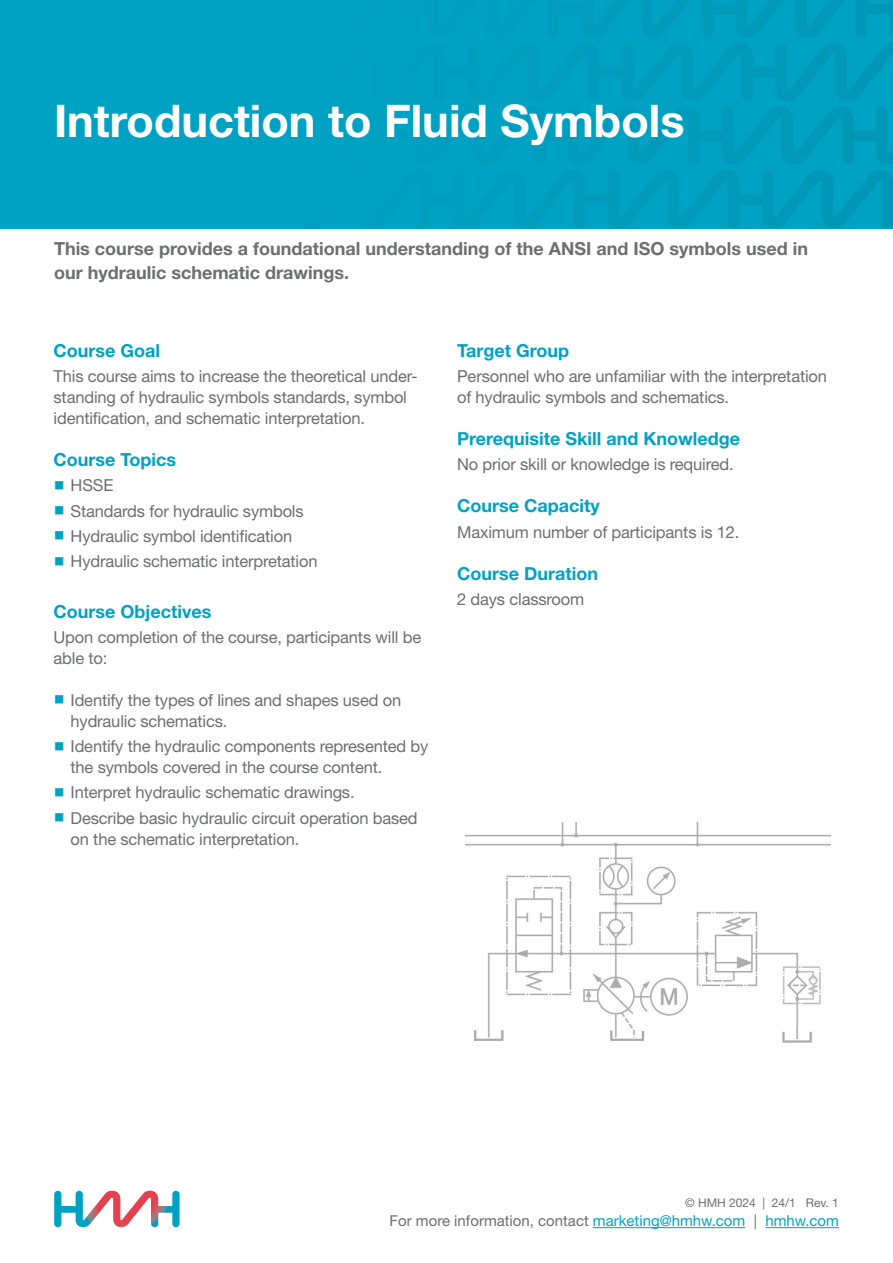
<style>
.page{position:relative;width:893px;height:1263px;background:#fff}
.page>*{position:absolute;margin:0;border:0;box-sizing:border-box;transform-origin:0 0}
.t1{font:700 45px "Helvetica Neue LT Pro";color:#fff}
.t2{font:700 18px "Helvetica Neue LT Pro";color:#00a2c3}
.t3{font:700 18px/24px "Helvetica Neue LT Pro";color:#6d6e71}
.t4{font:16.5px/21px "Helvetica Neue LT Pro";letter-spacing:-.01em;color:#6d6e71}
.t5{font:15px "Helvetica Neue LT Pro";color:#6d6e71}
.t6{font:12px "Helvetica Neue LT Pro";color:#6d6e71}
.s1{color:#00a2c3}
</style>
<div class="page">
<div style="left:0;top:0;width:893px;height:228px;background:#00a2c3"></div>
<svg style="left:823px;top:0;width:70px;height:37px"></svg>
<svg style="left:809px;top:43px;width:84px;height:58px"></svg>
<svg style="left:789px;top:107px;width:104px;height:57px"></svg>
<svg style="left:773px;top:170px;width:120px;height:58px"></svg>
<svg style="left:54px;top:1191px;width:126px;height:36px"></svg>
<hr style="left:593px;top:1227px;width:152px;height:1px;background:#00a2c3">
<hr style="left:765px;top:1227px;width:74px;height:1px;background:#00a2c3">
<img style="left:466px;top:823px;width:365px;height:220px">
<h1 class="t1" style="left:54px;top:93px;width:632px">Introduction to Fluid Symbols</h1>
<p class="t3" style="left:54px;top:236px;width:755px">This course provides a foundational understanding of the ANSI and ISO symbols used in our hydraulic schematic drawings.</p>
<p class="t2" style="left:54px;top:339px;width:108px">Course Goal</p>
<p class="t4" style="left:54px;top:365px;width:366px">This course aims to increase the theoretical under&shy;standing of hydraulic symbols standards, symbol identification, and schematic interpretation.</p>
<p class="t2" style="left:54px;top:449px;width:124px">Course Topics</p>
<p class="t4" style="left:54px;top:475px;width:61px"><span class="s1">○</span> HSSE</p>
<p class="t4" style="left:54px;top:500px;width:252px"><span class="s1">○</span> Standards for hydraulic symbols</p>
<p class="t4" style="left:54px;top:525px;width:240px"><span class="s1">○</span> Hydraulic symbol identification</p>
<p class="t4" style="left:54px;top:550px;width:265px"><span class="s1">○</span> Hydraulic schematic interpretation</p>
<p class="t2" style="left:54px;top:600px;width:160px">Course Objectives</p>
<p class="t4" style="left:54px;top:626px;width:369px">Upon completion of the course, participants will be able to:</p>
<p class="t4" style="left:71px;top:689px;width:332px;text-indent:-17px"><span class="s1">○</span> Identify the types of lines and shapes used on hydraulic schematics.</p>
<p class="t4" style="left:71px;top:735px;width:359px;text-indent:-17px"><span class="s1">○</span> Identify the hydraulic components represented by the symbols covered in the course content.</p>
<p class="t4" style="left:54px;top:782px;width:303px"><span class="s1">○</span> Interpret hydraulic schematic drawings.</p>
<p class="t4" style="left:71px;top:807px;width:349px;text-indent:-17px"><span class="s1">○</span> Describe basic hydraulic circuit operation based on the schematic interpretation.</p>
<p class="t2" style="left:457px;top:339px;width:114px">Target Group</p>
<p class="t4" style="left:457px;top:365px;width:371px">Personnel who are unfamiliar with the interpretation of hydraulic symbols and schematics.</p>
<p class="t2" style="left:457px;top:428px;width:284px">Prerequisite Skill and Knowledge</p>
<p class="t4" style="left:457px;top:454px;width:278px">No prior skill or knowledge is required.</p>
<p class="t2" style="left:457px;top:495px;width:144px">Course Capacity</p>
<p class="t4" style="left:457px;top:521px;width:284px">Maximum number of participants is 12.</p>
<p class="t2" style="left:457px;top:562px;width:143px">Course Duration</p>
<p class="t4" style="left:457px;top:588px;width:129px">2 days classroom</p>
<p class="t6" style="left:685px;top:1195px;width:155px">© HMH 2024 | 24/1 Rev. 1</p>
<p class="t5" style="left:390px;top:1211px;width:451px">For more information, contact <span class="s1">marketing@hmhw.com</span> | <span class="s1">hmhw.com</span></p>
</div>
